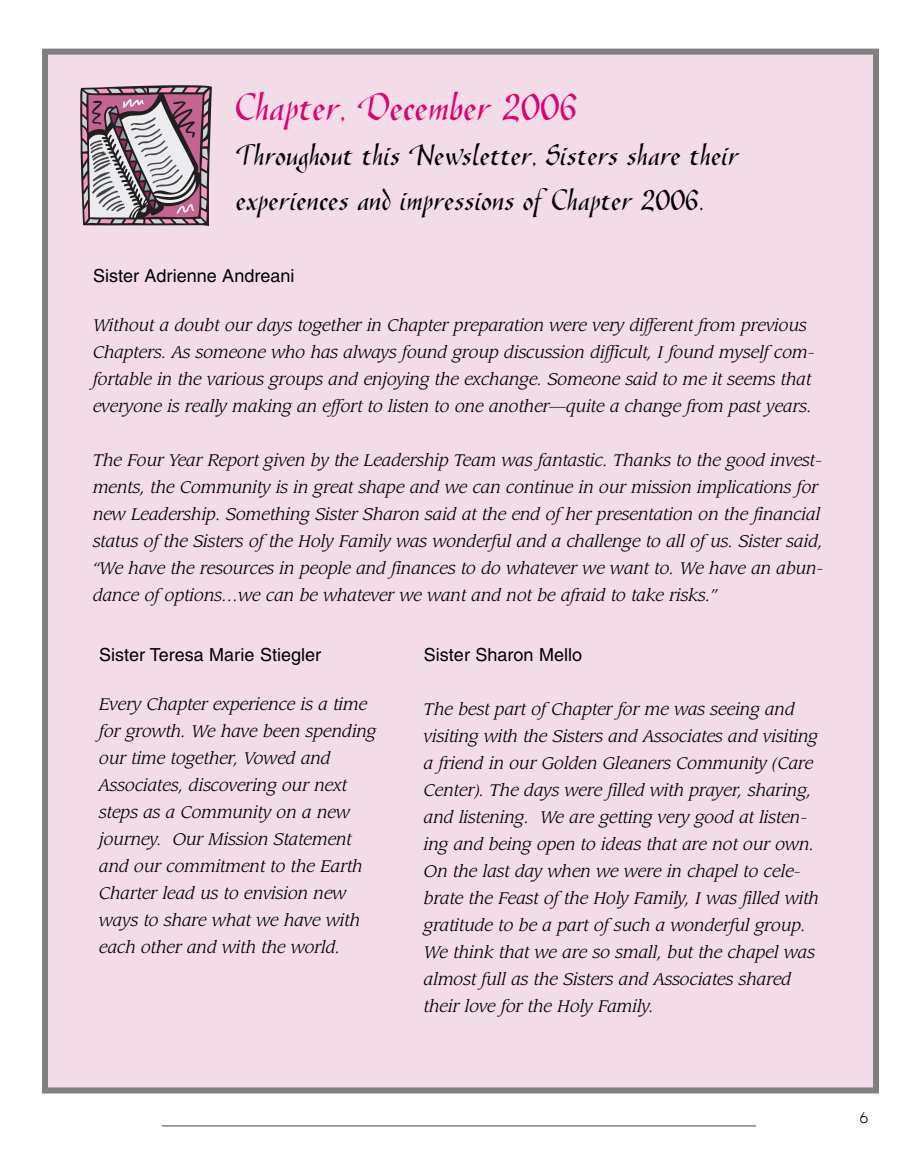
<style>
.page{position:relative;width:918px;height:1161px;background:#fff}
.page>*{position:absolute;margin:0;border:0;box-sizing:border-box;transform-origin:0 0}
.t1{font:39.6px "Gazelle FLF";color:#d70472;scale:.83 1}
.t2{font:30.6px/45px "Gazelle FLF";color:#000;scale:.83 1}
.t3{font:18px "Helvetica";color:#000}
.t4{font:italic 16.5px/27px "Leawood";color:#000}
.t5{font:15px "Sans Serif Book FLF";color:#000}
</style>
<div class="page">
<div style="left:45px;top:52px;width:831px;height:1038px;background:#f3dce8"></div>
<div style="left:42px;top:49px;width:837px;height:1045px;border:6px solid #808080"></div>
<svg style="left:80px;top:85px;width:132px;height:141px"></svg>
<hr style="left:162px;top:1125px;width:594px;height:2px;background:#808080">
<h1 class="t1" style="left:236px;top:83px;width:413px">Chapter, December 2006</h1>
<h2 class="t2" style="left:236px;top:132px;width:608px">Throughout this Newsletter, Sisters share their experiences and impressions of Chapter 2006.</h2>
<p class="t3" style="left:93px;top:269px;width:203px">Sister Adrienne Andreani</p>
<p class="t4" style="left:93px;top:313px;width:723px">Without a doubt our days together in Chapter preparation were very different from previous Chapters. As someone who has always found group discussion difficult, I found myself com&shy;fortable in the various groups and enjoying the exchange. Someone said to me it seems that everyone is really making an effort to listen to one another—quite a change from past years.</p>
<p class="t4" style="left:93px;top:448px;width:732px">The Four Year Report given by the Leadership Team was fantastic. Thanks to the good invest&shy;ments, the Community is in great shape and we can continue in our mission implications for new Leadership. Something Sister Sharon said at the end of her presentation on the financial status of the Sisters of the Holy Family was wonderful and a challenge to all of us. Sister said, “We have the resources in people and finances to do whatever we want to. We have an abun&shy;dance of options…we can be whatever we want and not be afraid to take risks.”</p>
<p class="t3" style="left:99px;top:648px;width:223px">Sister Teresa Marie Stiegler</p>
<p class="t4" style="left:99px;top:692px;width:279px">Every Chapter experience is a time for growth. We have been spending our time together, Vowed and<br>Associates, discovering our next steps as a Community on a new journey. Our Mission Statement and our commitment to the Earth<br>Charter lead us to envision new ways to share what we have with each other and with the world.</p>
<p class="t3" style="left:424px;top:648px;width:160px">Sister Sharon Mello</p>
<p class="t4" style="left:424px;top:697px;width:396px">The best part of Chapter for me was seeing and visiting with the Sisters and Associates and visiting a friend in our Golden Gleaners Community (Care Center). The days were filled with prayer, sharing, and listening. We are getting very good at listen&shy;ing and being open to ideas that are not our own.<br>On the last day when we were in chapel to cele&shy;brate the Feast of the Holy Family, I was filled with gratitude to be a part of such a wonderful group.<br>We think that we are so small, but the chapel was almost full as the Sisters and Associates shared their love for the Holy Family.</p>
<p class="t5" style="left:860px;top:1109px;width:10px">6</p>
</div>
